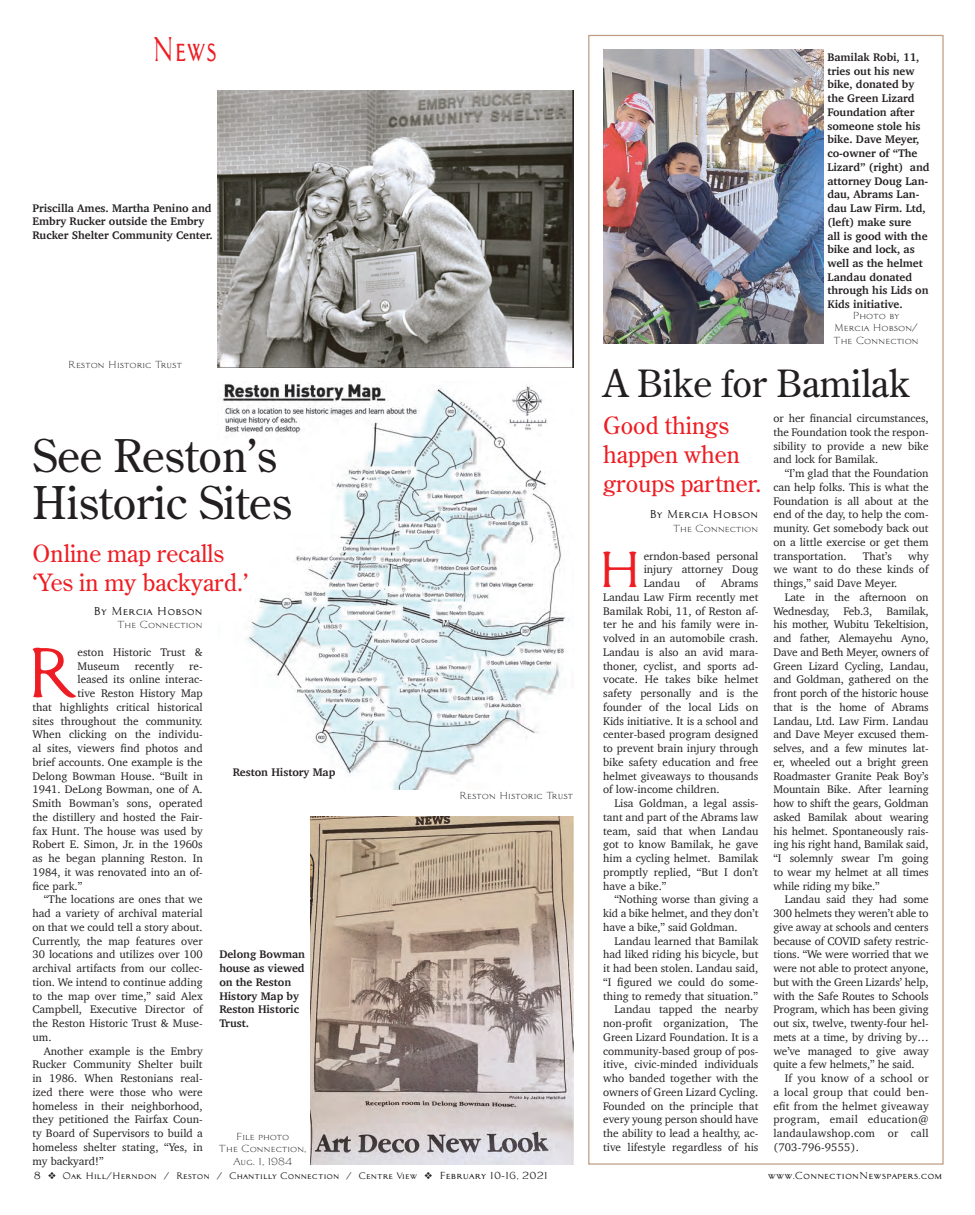
<style>
.page{position:relative;width:975px;height:1215px;background:#fff}
.page>*{position:absolute;margin:0;border:0;box-sizing:border-box;transform-origin:0 0}
.t1{font:69px "Architect Bold V";color:#ee1d23}
.t2{font:49.75px "Architect Bold V";color:#ee1d23}
.t3{font:45px/47.5px "Century Old Style";color:#231f20}
.t4{font:37.5px "Century Old Style";color:#231f20}
.t5{font:33.75px "Architect Bold V";color:#ee1d23;scale:.7 1}
.t6{font:23.75px/28.8px "Century Old Style";color:#ee1d23}
.t7{font:11.25px/13.8px "Charter";color:#231f20;text-align:justify}
.t8{font:700 11.25px/13.8px "Charter";color:#231f20}
.t9{font:11.25px "Architect Bold V";color:#231f20}
.t10{font:10px/12.5px "Architect Roman V";color:#231f20;text-align:center}
.t11{font:10px "Architect Bold V";color:#231f20}
.t12{font:9.25px "Architect Bold V";color:#231f20}
.s1{font-size:10px}
</style>
<div class="page">
<img style="left:603px;top:50px;width:221px;height:294px">
<img style="left:311px;top:816px;width:262px;height:349px">
<img style="left:218px;top:91px;width:355px;height:277px">
<img style="left:222px;top:383px;width:348px;height:407px">
<h3 class="t5" style="left:152px;top:30px;width:94px">News</h3>
<p class="t8" style="left:32px;top:201px;width:182px">Priscilla Ames. Martha Penino and<br>Embry Rucker outside the Embry<br>Rucker Shelter Community Center.</p>
<p class="t10" style="left:68px;top:358px;width:115px">Reston Historic Trust</p>
<h3 class="t3" style="left:32px;top:431px;width:261px">See Reston’s<br>Historic Sites</h3>
<h3 class="t6" style="left:32px;top:539px;width:217px">Online map recalls ‘Yes in my backyard.’</h3>
<p class="t9" style="left:94px;top:604px;width:111px">By Mercia Hobson</p>
<p class="t10" style="left:117px;top:619px;width:87px">The Connection</p>
<h1 class="t1" style="left:24px;top:634px;width:55px">R</h1>
<p class="t7" style="left:77px;top:645px;width:127px">eston Historic Trust &amp;<br>Museum</p>
<p class="t7" style="left:135px;top:659px;width:41px">recently</p>
<p class="t7" style="left:189px;top:659px;width:15px">re-</p>
<p class="t7" style="left:77px;top:673px;width:127px">leased its online interac-</p>
<p class="t7" style="left:77px;top:686px;width:127px">tive Reston History Map</p>
<p class="t7" style="left:32px;top:700px;width:172px">that highlights critical historical</p>
<p class="t7" style="left:32px;top:714px;width:172px">sites throughout the community.</p>
<p class="t7" style="left:32px;top:728px;width:172px">When clicking on the individu-</p>
<p class="t7" style="left:32px;top:741px;width:172px">al sites, viewers find photos and</p>
<p class="t7" style="left:32px;top:755px;width:172px">brief accounts. One example is the</p>
<p class="t7" style="left:32px;top:769px;width:172px">Delong Bowman House. “Built in</p>
<p class="t7" style="left:32px;top:783px;width:172px">1941. DeLong Bowman, one of A.</p>
<p class="t7" style="left:32px;top:796px;width:172px">Smith Bowman’s sons, operated</p>
<p class="t7" style="left:32px;top:810px;width:172px">the distillery and hosted the Fair-</p>
<p class="t7" style="left:32px;top:824px;width:172px">fax Hunt. The house was used by</p>
<p class="t7" style="left:32px;top:838px;width:172px">Robert E. Simon, Jr. in the 1960s</p>
<p class="t7" style="left:32px;top:851px;width:172px">as he began planning Reston. In</p>
<p class="t7" style="left:32px;top:865px;width:172px">1984, it was renovated into an of-</p>
<p class="t7" style="left:32px;top:879px;width:51px">fice park.”</p>
<p class="t7" style="left:44px;top:893px;width:160px">“The locations are ones that we</p>
<p class="t7" style="left:32px;top:906px;width:172px">had a variety of archival material</p>
<p class="t7" style="left:32px;top:920px;width:172px">on that we could tell a story about.</p>
<p class="t7" style="left:32px;top:934px;width:172px">Currently, the map features over</p>
<p class="t7" style="left:32px;top:948px;width:172px">30 locations and utilizes over 100</p>
<p class="t7" style="left:32px;top:961px;width:172px">archival artifacts from our collec-</p>
<p class="t7" style="left:32px;top:975px;width:172px">tion. We intend to continue adding</p>
<p class="t7" style="left:32px;top:989px;width:172px">to the map over time,” said Alex</p>
<p class="t7" style="left:32px;top:1003px;width:172px">Campbell, Executive Director of</p>
<p class="t7" style="left:32px;top:1016px;width:172px">the Reston Historic Trust &amp; Muse-</p>
<p class="t7" style="left:32px;top:1030px;width:21px">um.</p>
<p class="t7" style="left:44px;top:1044px;width:160px">Another example is the Embry</p>
<p class="t7" style="left:32px;top:1058px;width:172px">Rucker Community Shelter built</p>
<p class="t7" style="left:32px;top:1071px;width:172px">in 1986. When Restonians real-</p>
<p class="t7" style="left:32px;top:1085px;width:172px">ized there were those who were</p>
<p class="t7" style="left:32px;top:1099px;width:172px">homeless in their neighborhood,</p>
<p class="t7" style="left:32px;top:1113px;width:172px">they petitioned the Fairfax Coun-</p>
<p class="t7" style="left:32px;top:1126px;width:172px">ty Board of Supervisors to build a</p>
<p class="t7" style="left:32px;top:1140px;width:172px">homeless shelter stating, “Yes, in</p>
<p class="t7" style="left:32px;top:1154px;width:73px">my backyard!”</p>
<p class="t8" style="left:233px;top:765px;width:104px">Reston History Map</p>
<p class="t8" style="left:219px;top:948px;width:87px">Delong Bowman house as viewed on the Reston<br>History Map by<br>Reston Historic<br>Trust.</p>
<p class="t10" style="left:219px;top:1130px;width:89px">File photo<br>The Connection,<br>Aug. 1, 1984</p>
<p class="t10" style="left:459px;top:789px;width:115px">Reston Historic Trust</p>
<p class="t8" style="left:827px;top:50px;width:104px">Bamilak Robi, 11, tries out his new bike, donated by the Green Lizard<br>Foundation after someone stole his bike. Dave Meyer, co-owner of “The<br>Lizard” (right) and attorney Doug Lan&shy;dau, Abrams Lan&shy;dau Law Firm. Ltd, (left) make sure<br>all is good with the bike and lock, as well as the helmet<br>Landau donated through his Lids on<br>Kids initiative.</p>
<p class="t10" style="left:833px;top:309px;width:87px">Photo by<br>Mercia Hobson/<br>The Connection</p>
<h3 class="t4" style="left:603px;top:359px;width:308px">A Bike for Bamilak</h3>
<h3 class="t6" style="left:603px;top:411px;width:160px">Good things happen when groups partner.</h3>
<p class="t9" style="left:649px;top:508px;width:111px">By Mercia Hobson</p>
<p class="t10" style="left:673px;top:523px;width:87px">The Connection</p>
<h2 class="t2" style="left:597px;top:542px;width:48px">H</h2>
<p class="t7" style="left:644px;top:549px;width:116px">erndon-based personal injury attorney Doug Landau</p>
<p class="t7" style="left:696px;top:576px;width:11px">of</p>
<p class="t7" style="left:603px;top:576px;width:157px;text-indent:118px">Abrams Landau Law Firm recently met Bamilak Robi, 11, of Reston af&shy;ter he and his family were in&shy;volved in an automobile crash.<br>Landau is also an avid mara&shy;thoner, cyclist, and sports ad&shy;vocate. He takes bike helmet safety personally and is the founder of the local Lids on Kids initiative. It is a school and center-based program designed to prevent brain injury through bike safety education and free helmet giveaways to thousands of low-income children.</p>
<p class="t7" style="left:603px;top:796px;width:157px;text-indent:11px">Lisa Goldman, a legal assis&shy;tant and part of the Abrams law team, said that when Landau got to know Bamilak, he gave him a cycling helmet. Bamilak promptly replied, “But I don’t have a bike.”</p>
<p class="t7" style="left:603px;top:892px;width:157px;text-indent:11px">“Nothing worse than giving a kid a bike helmet, and they don’t have a bike,” said Goldman.</p>
<p class="t7" style="left:603px;top:934px;width:157px;text-align:right">Landau learned that Bamilak had liked riding his bicycle, but it had been stolen. Landau said, “I figured we could do some&shy;thing to remedy that situation.”<br>Landau tapped the nearby non-profit organization, The<br>Green Lizard Foundation. It is a community-based group of pos&shy;itive, civic-minded individuals who banded together with the owners of Green Lizard Cycling.<br>Founded on the principle that every young person should have the ability to lead a healthy, ac&shy;tive lifestyle regardless of his</p>
<p class="t7" style="left:773px;top:411px;width:157px">or her financial circumstances, the Foundation took the respon&shy;sibility to provide a new bike and lock for Bamilak.</p>
<p class="t7" style="left:773px;top:466px;width:157px;text-indent:11px">“I’m glad that the Foundation can help folks. This is what the Foundation is all about at the end of the day, to help the com&shy;munity. Get somebody back out on a little exercise or get them transportation.</p>
<p class="t7" style="left:773px;top:549px;width:157px;text-indent:135px">why we want to do these kinds of things,” said Dave Meyer.</p>
<p class="t7" style="left:773px;top:590px;width:157px;text-indent:11px">Late in the afternoon on<br>Wednesday,</p>
<p class="t7" style="left:863px;top:549px;width:31px">That’s</p>
<p class="t7" style="left:773px;top:604px;width:157px;text-indent:113px">Bamilak, his mother, Wubitu Tekeltision, and father, Alemayehu Ayno, Dave and Beth Meyer, owners of Green Lizard Cycling, Landau, and Goldman, gathered on the front porch of the historic house that is the home of Abrams Landau, Ltd. Law Firm. Landau and Dave Meyer excused them&shy;selves, and a few minutes lat&shy;er, wheeled out a bright green Roadmaster Granite Peak Boy’s Mountain Bike. After learning how to shift the gears, Goldman asked Bamilak about wearing his helmet. Spontaneously rais&shy;ing his right hand, Bamilak said, “I solemnly swear I’m going to wear my helmet at all times while riding my bike.”</p>
<p class="t7" style="left:773px;top:893px;width:157px;text-indent:11px">Landau said they had some 300 helmets they weren’t able to give away at schools and centers because of COVID safety restric&shy;tions. “We were worried that we were not able to protect anyone, but with the Green Lizards’ help, with the Safe Routes to Schools Program, which has been giving out six, twelve, twenty-four hel&shy;mets at a time, by driving by… we’ve managed to give away quite a few helmets,” he said.</p>
<p class="t7" style="left:773px;top:1071px;width:157px;text-indent:11px">If you know of a school or a local group that could ben&shy;efit from the helmet giveaway program, email education@ landaulawshop.com or call (703-796-9555).</p>
<p class="t7" style="left:844px;top:604px;width:30px">Feb.3,</p>
<p class="t12" style="left:34px;top:1170px;width:516px"><span class="s1">8</span> ❖ Oak Hill/Herndon / Reston / Chantilly Connection / Centre View ❖ <span class="s1">February 10-16, 2021</span></p>
<p class="t11" style="left:768px;top:1170px;width:176px">www.ConnectionNewspapers.com</p>
</div>
